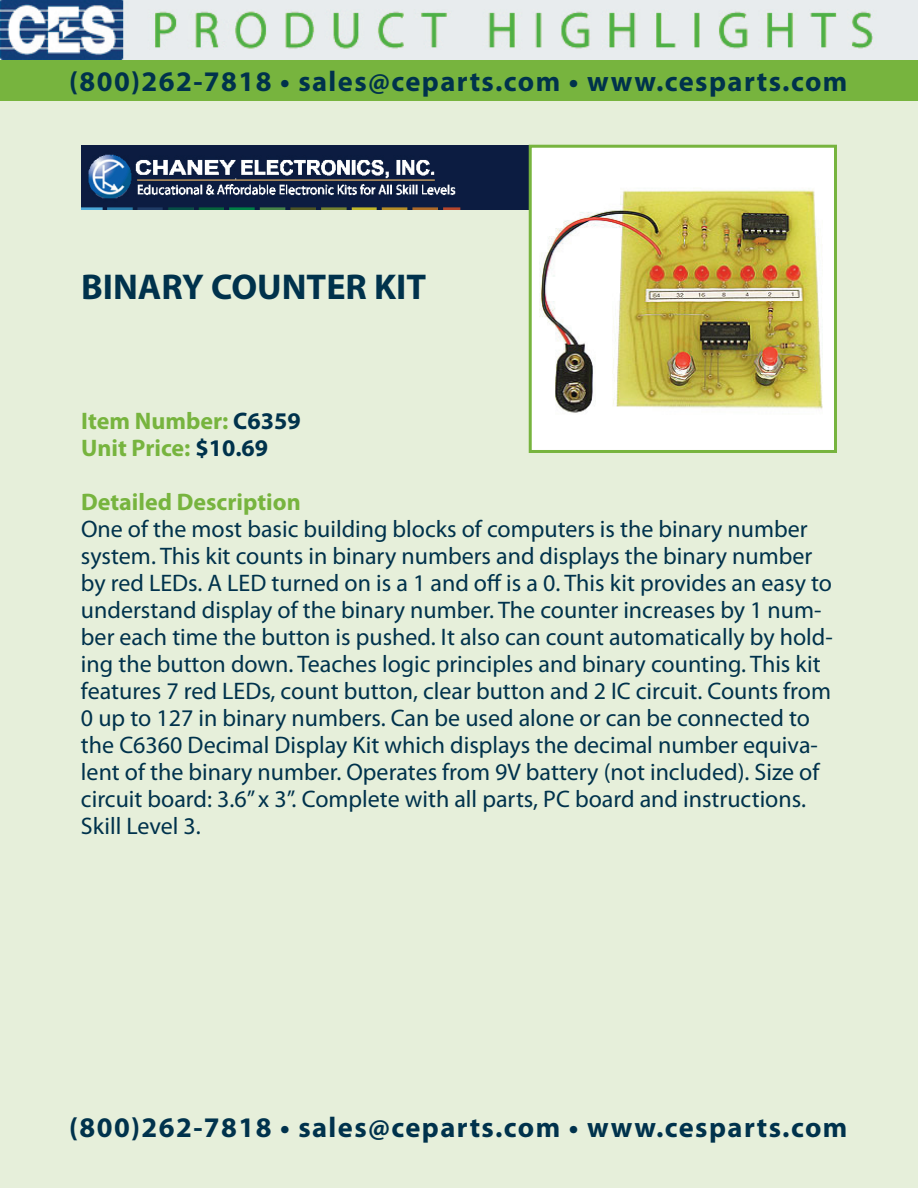
<style>
.page{position:relative;width:918px;height:1188px;background:#e6efda}
.page>*{position:absolute;margin:0;border:0;box-sizing:border-box;transform-origin:0 0}
.t1{font:700 36px "Myriad Pro";color:#00324c}
.t2{font:700 28.5px "Myriad Pro";letter-spacing:.05em;color:#00324c}
.t3{font:24px/27px "Myriad Pro";color:#00324c}
.t4{font:700 24px/27px "Myriad Pro";color:#77b43e}
.s1{color:#00324c}
</style>
<div class="page">
<svg style="left:81px;top:209px;width:448px;height:3px"></svg>
<img style="left:81px;top:145px;width:448px;height:64px">
<img style="left:533px;top:149px;width:300px;height:300px">
<div style="left:529px;top:145px;width:308px;height:308px;border:3px solid #77b43e"></div>
<div style="left:0;top:0;width:918px;height:101px;background:#77b43e"></div>
<img style="left:0;top:0;width:918px;height:59px">
<p class="t2" style="left:69px;top:70px;width:780px">(800)262-7818 • sales@ceparts.com • www.cesparts.com</p>
<h1 class="t1" style="left:81px;top:273px;width:347px">BINARY COUNTER KIT</h1>
<p class="t4" style="left:81px;top:410px;width:221px">Item Number: <span class="s1">C6359<br></span>Unit Price: <span class="s1">$10.69</span></p>
<p class="t4" style="left:81px;top:491px;width:221px">Detailed Description</p>
<p class="t3" style="left:81px;top:518px;width:753px">One of the most basic building blocks of computers is the binary number system. This kit counts in binary numbers and displays the binary number by red LEDs. A LED turned on is a 1 and off is a 0. This kit provides an easy to understand display of the binary number. The counter increases by 1 num&shy;ber each time the button is pushed. It also can count automatically by hold&shy;ing the button down. Teaches logic principles and binary counting. This kit features 7 red LEDs, count button, clear button and 2 IC circuit. Counts from 0 up to 127 in binary numbers. Can be used alone or can be connected to the C6360 Decimal Display Kit which displays the decimal number equiva&shy;lent of the binary number. Operates from 9V battery (not included). Size of circuit board: 3.6” x 3”. Complete with all parts, PC board and instructions.<br>Skill Level 3.</p>
<p class="t2" style="left:69px;top:1117px;width:780px">(800)262-7818 • sales@ceparts.com • www.cesparts.com</p>
</div>
